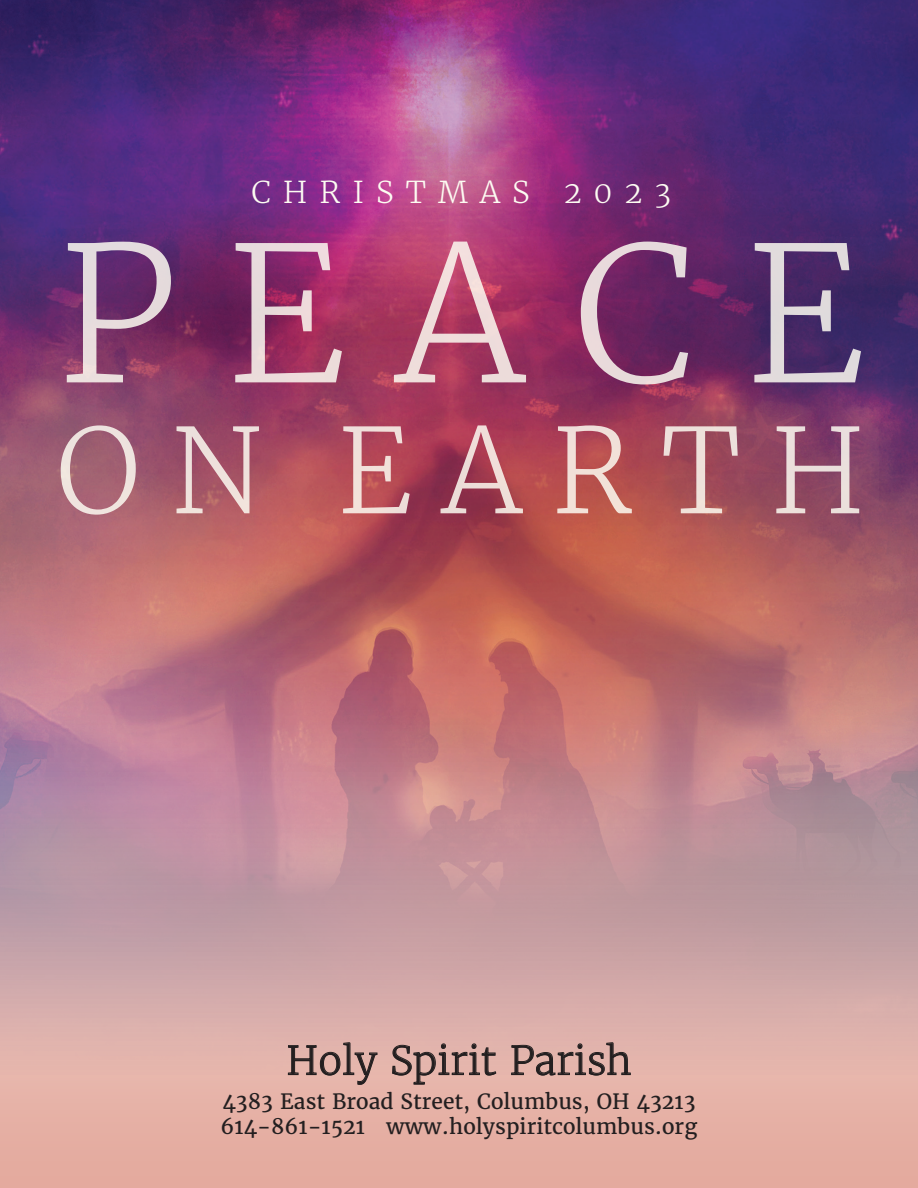
<style>
.page{position:relative;width:918px;height:1188px;background:#e4aa9e}
.page>*{position:absolute;margin:0;border:0;box-sizing:border-box;transform-origin:0 0}
.t1{font:300 187.5px "Merriweather";letter-spacing:.265em;color:#fdfcf2}
.t2{font:300 117px "Merriweather";letter-spacing:.25em;color:#fdfcf2}
.t3{font:300 39px "Merriweather";color:#231f20}
.t4{font:300 30px "Merriweather";letter-spacing:.4em;color:#fdfcf2}
.t5{font:21px/25.2px "Merriweather";color:#231f20}
</style>
<div class="page">
<img style="left:0;top:0;width:918px;height:1099px">
<p class="t4" style="left:251px;top:173px;width:421px">CHRISTMAS 2023</p>
<h1 class="t1" style="left:56px;top:198px;width:811px">PEACE</h1>
<h2 class="t2" style="left:56px;top:398px;width:811px">ON EARTH</h2>
<p class="t3" style="left:286px;top:1036px;width:347px">Holy Spirit Parish</p>
<p class="t5" style="left:221px;top:1089px;width:478px">4383 East Broad Street, Columbus, OH 43213<br>614-861-1521 www.holyspiritcolumbus.org</p>
</div>
